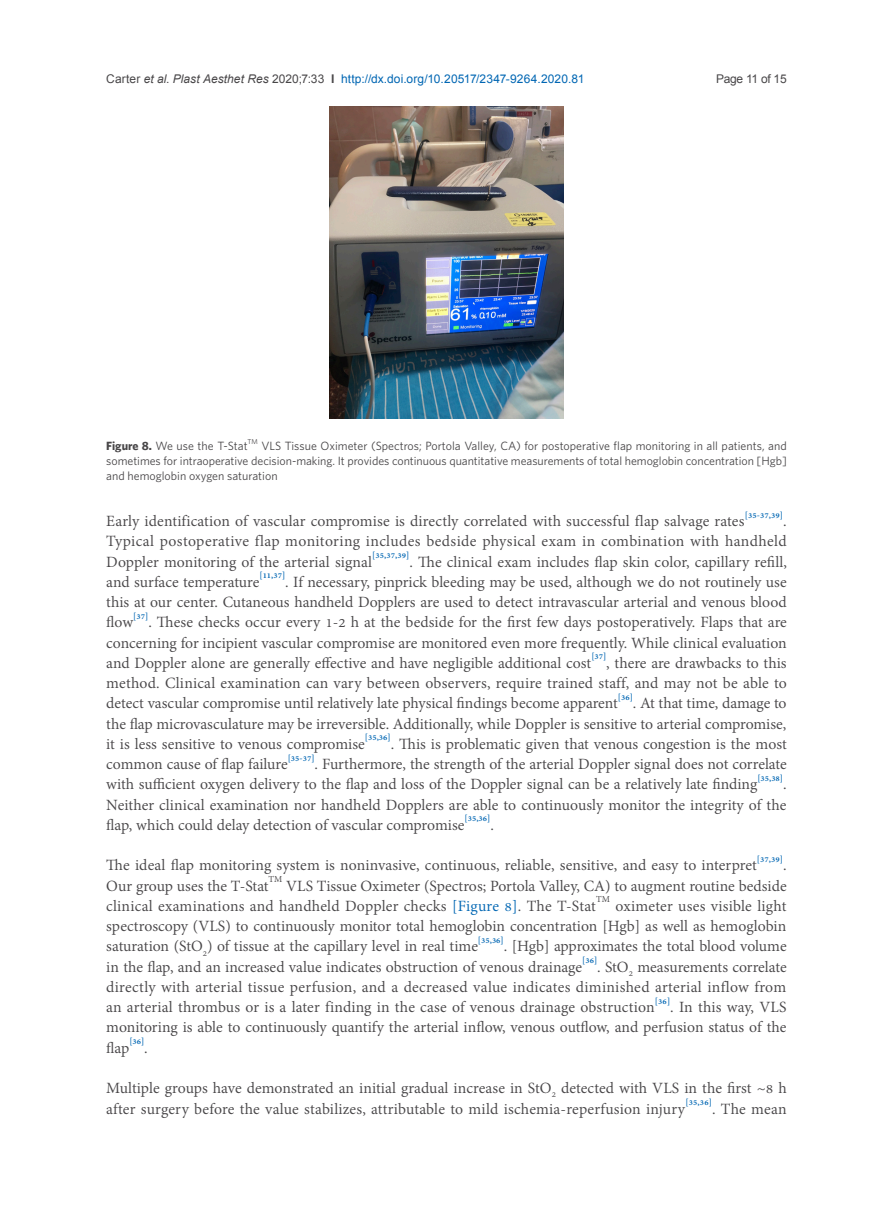
<style>
.page{position:relative;width:893px;height:1212px;background:#fff}
.page>*{position:absolute;margin:0;border:0;box-sizing:border-box;transform-origin:0 0}
.正文{font:19.2px/20.2px "Adobe Thai";letter-spacing:.005em;color:#484648;text-align:justify}
.t1{font:12px/15px "Whitney";color:#484648;text-align:justify}
.t2{font:12px "Arial";letter-spacing:.01em;color:#0166b3}
.t3{font:12px "Arial";letter-spacing:-.025em;color:#484648}
.t4{font:7.05px "Whitney";color:#484648}
.s1{color:#484648}
.s2{font-style:italic;color:#484648}
.s3{font-weight:700;color:#484648}
.s4{font-weight:700}
.s5{color:#0166b3}
</style>
<div class="page">
<img style="left:330px;top:106px;width:233px;height:312px">
<p class="t2" style="left:106px;top:70px;width:480px"><span class="s1">Carter</span> <span class="s2">et al</span><span class="s1">.</span> <span class="s2">Plast Aesthet Res</span> <span class="s1">2020;7:33</span> <span class="s3">I</span> http://dx.doi.org/10.20517/2347-9264.2020.81</p>
<p class="t3" style="left:716px;top:70px;width:72px">Page 11 of 15</p>
<p class="t1" style="left:106px;top:438px;width:143px"><span class="s4">Figure 8.</span> We use the T-Stat</p>
<p class="t4" style="left:248px;top:437px;width:12px">TM</p>
<p class="t1" style="left:106px;top:438px;width:682px;text-indent:155px">VLS Tissue Oximeter (Spectros; Portola Valley, CA) for postoperative flap monitoring in all patients, and sometimes for intraoperative decision-making. It provides continuous quantitative measurements of total hemoglobin concentration [Hgb] and hemoglobin oxygen saturation</p>
<p class="正文" style="left:106px;top:509px;width:682px">Early identification of vascular compromise is directly correlated with successful flap salvage rates<sup>[35-37,39]</sup>.<br>Typical postoperative flap monitoring includes bedside physical exam in combination with handheld Doppler monitoring of the arterial signal<sup>[35,37,39]</sup>. The clinical exam includes flap skin color, capillary refill, and surface temperature<sup>[11,37]</sup>. If necessary, pinprick bleeding may be used, although we do not routinely use this at our center. Cutaneous handheld Dopplers are used to detect intravascular arterial and venous blood flow<sup>[37]</sup>. These checks occur every 1-2 h at the bedside for the first few days postoperatively. Flaps that are concerning for incipient vascular compromise are monitored even more frequently. While clinical evaluation and Doppler alone are generally effective and have negligible additional cost<sup>[37]</sup>, there are drawbacks to this method. Clinical examination can vary between observers, require trained staff, and may not be able to detect vascular compromise until relatively late physical findings become apparent<sup>[36]</sup>. At that time, damage to the flap microvasculature may be irreversible. Additionally, while Doppler is sensitive to arterial compromise, it is less sensitive to venous compromise<sup>[35,36]</sup>. This is problematic given that venous congestion is the most common cause of flap failure<sup>[35-37]</sup>. Furthermore, the strength of the arterial Doppler signal does not correlate with sufficient oxygen delivery to the flap and loss of the Doppler signal can be a relatively late finding<sup>[35,38]</sup>.<br>Neither clinical examination nor handheld Dopplers are able to continuously monitor the integrity of the flap, which could delay detection of vascular compromise<sup>[35,36]</sup>.</p>
<p class="正文" style="left:106px;top:854px;width:682px">The ideal flap monitoring system is noninvasive, continuous, reliable, sensitive, and easy to interpret<sup>[37,39]</sup>.<br>Our group uses the T-Stat<sup>TM</sup> VLS Tissue Oximeter (Spectros; Portola Valley, CA) to augment routine bedside clinical examinations and handheld Doppler checks <span class="s5">[Figure 8]</span>. The T-Stat<sup>TM</sup> oximeter uses visible light spectroscopy (VLS) to continuously monitor total hemoglobin concentration [Hgb] as well as hemoglobin saturation (StO<sub>2</sub>) of tissue at the capillary level in real time<sup>[35,36]</sup>. [Hgb] approximates the total blood volume in the flap, and an increased value indicates obstruction of venous drainage<sup>[36]</sup>. StO<sub>2</sub> measurements correlate directly with arterial tissue perfusion, and a decreased value indicates diminished arterial inflow from an arterial thrombus or is a later finding in the case of venous drainage obstruction<sup>[36]</sup>. In this way, VLS monitoring is able to continuously quantify the arterial inflow, venous outflow, and perfusion status of the flap<sup>[36]</sup>.</p>
<p class="正文" style="left:106px;top:1076px;width:682px">Multiple groups have demonstrated an initial gradual increase in StO<sub>2</sub> detected with VLS in the first ~8 h after surgery before the value stabilizes, attributable to mild ischemia-reperfusion injury<sup>[35,36]</sup>. The mean</p>
</div>
